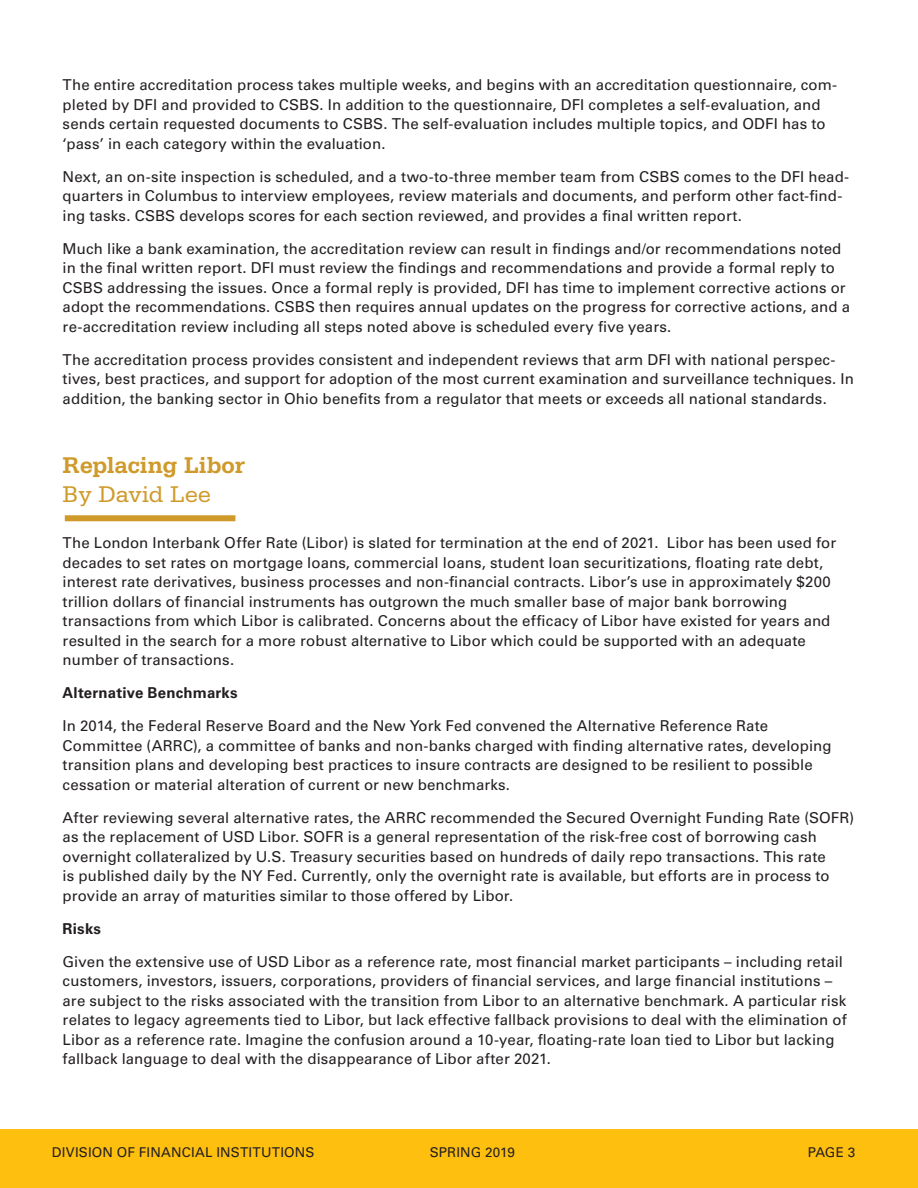
<style>
.page{position:relative;width:918px;height:1188px;background:#fff}
.page>*{position:absolute;margin:0;border:0;box-sizing:border-box;transform-origin:0 0}
.t1{font:700 24px "Serifa Std";letter-spacing:-.01em;color:#cf9a2a}
.t2{font:24px "Serifa Std";letter-spacing:-.01em;color:#cf9a2a}
.t3{font:15px/19.5px "Univers LT Pro 55 Roman";letter-spacing:.01em;color:#231f20}
.t4{font:700 15px "Univers LT Pro 65";letter-spacing:.01em;color:#231f20}
.t5{font:13.5px "Univers LT Pro 55 Roman";letter-spacing:.01em;color:#231f20}
</style>
<div class="page">
<div style="left:0;top:1130px;width:918px;height:58px;background:#ffbf0f"></div>
<div style="left:65px;top:515px;width:170px;height:6px;background:#cf9a2a"></div>
<p class="t3" style="left:63px;top:75px;width:776px">The entire accreditation process takes multiple weeks, and begins with an accreditation questionnaire, com&shy;pleted by DFI and provided to CSBS. In addition to the questionnaire, DFI completes a self-evaluation, and sends certain requested documents to CSBS. The self-evaluation includes multiple topics, and ODFI has to ‘pass’ in each category within the evaluation.</p>
<p class="t3" style="left:63px;top:167px;width:788px">Next, an on-site inspection is scheduled, and a two-to-three member team from CSBS comes to the DFI head&shy;quarters in Columbus to interview employees, review materials and documents, and perform other fact-find&shy;ing tasks. CSBS develops scores for each section reviewed, and provides a final written report.</p>
<p class="t3" style="left:63px;top:239px;width:789px">Much like a bank examination, the accreditation review can result in findings and/or recommendations noted in the final written report. DFI must review the findings and recommendations and provide a formal reply to CSBS addressing the issues. Once a formal reply is provided, DFI has time to implement corrective actions or adopt the recommendations. CSBS then requires annual updates on the progress for corrective actions, and a re-accreditation review including all steps noted above is scheduled every five years.</p>
<p class="t3" style="left:63px;top:350px;width:793px">The accreditation process provides consistent and independent reviews that arm DFI with national perspec&shy;tives, best practices, and support for adoption of the most current examination and surveillance techniques. In addition, the banking sector in Ohio benefits from a regulator that meets or exceeds all national standards.</p>
<p class="t1" style="left:63px;top:451px;width:184px">Replacing Libor</p>
<p class="t2" style="left:63px;top:481px;width:150px">By David Lee</p>
<p class="t3" style="left:63px;top:533px;width:775px">The London Interbank Offer Rate (Libor) is slated for termination at the end of 2021. Libor has been used for decades to set rates on mortgage loans, commercial loans, student loan securitizations, floating rate debt, interest rate derivatives, business processes and non-financial contracts. Libor’s use in approximately $200 trillion dollars of financial instruments has outgrown the much smaller base of major bank borrowing transactions from which Libor is calibrated. Concerns about the efficacy of Libor have existed for years and resulted in the search for a more robust alternative to Libor which could be supported with an adequate number of transactions.</p>
<p class="t4" style="left:63px;top:684px;width:176px">Alternative Benchmarks</p>
<p class="t3" style="left:63px;top:716px;width:770px">In 2014, the Federal Reserve Board and the New York Fed convened the Alternative Reference Rate Committee (ARRC), a committee of banks and non-banks charged with finding alternative rates, developing transition plans and developing best practices to insure contracts are designed to be resilient to possible cessation or material alteration of current or new benchmarks.</p>
<p class="t3" style="left:63px;top:808px;width:793px">After reviewing several alternative rates, the ARRC recommended the Secured Overnight Funding Rate (SOFR) as the replacement of USD Libor. SOFR is a general representation of the risk-free cost of borrowing cash overnight collateralized by U.S. Treasury securities based on hundreds of daily repo transactions. This rate<br>is published daily by the NY Fed. Currently, only the overnight rate is available, but efforts are in process to provide an array of maturities similar to those offered by Libor.</p>
<p class="t4" style="left:63px;top:920px;width:40px">Risks</p>
<p class="t3" style="left:63px;top:952px;width:786px">Given the extensive use of USD Libor as a reference rate, most financial market participants – including retail customers, investors, issuers, corporations, providers of financial services, and large financial institutions – are subject to the risks associated with the transition from Libor to an alternative benchmark. A particular risk relates to legacy agreements tied to Libor, but lack effective fallback provisions to deal with the elimination of Libor as a reference rate. Imagine the confusion around a 10-year, floating-rate loan tied to Libor but lacking fallback language to deal with the disappearance of Libor after 2021.</p>
<p class="t5" style="left:52px;top:1144px;width:264px">DIVISION OF FINANCIAL INSTITUTIONS</p>
<p class="t5" style="left:430px;top:1144px;width:87px">SPRING 2019</p>
<p class="t5" style="left:808px;top:1144px;width:49px">PAGE 3</p>
</div>
